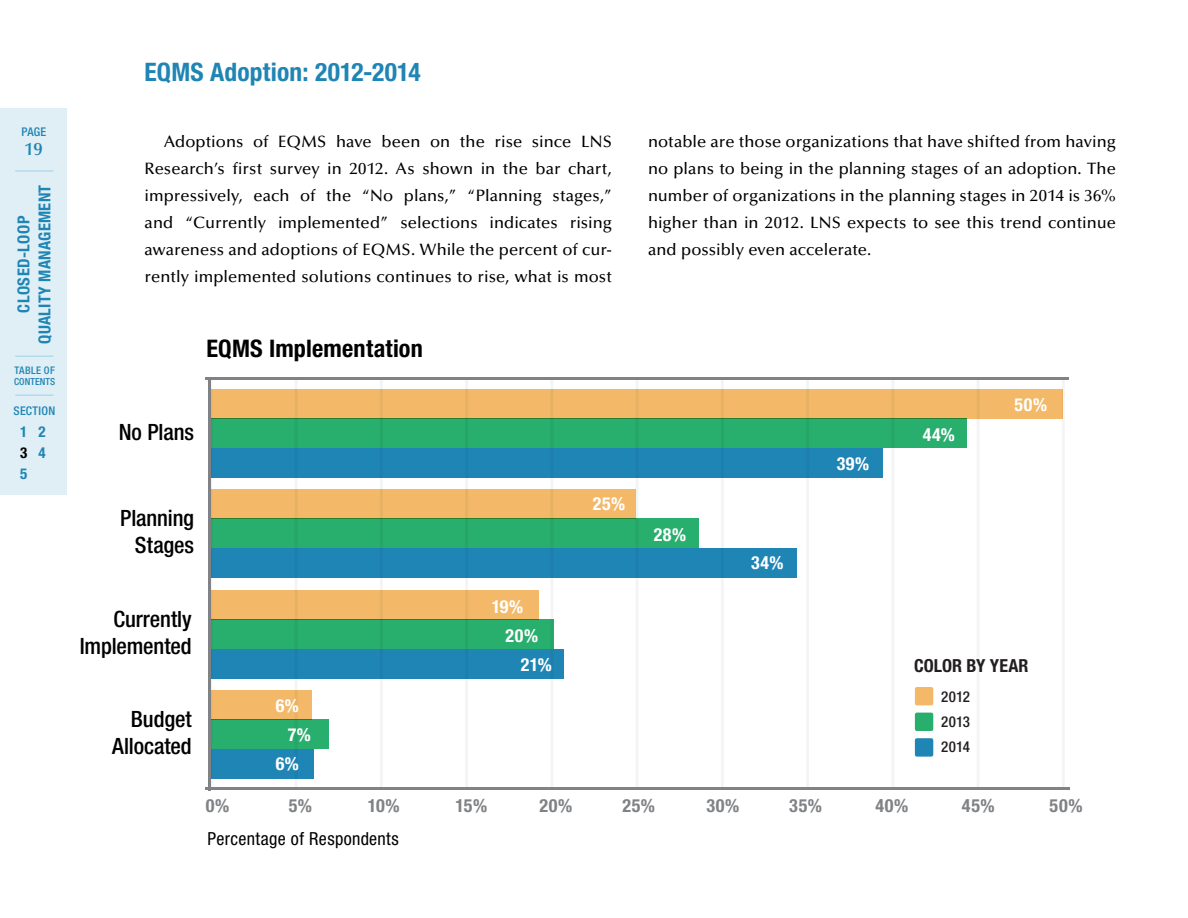
<style>
.page{position:relative;width:1188px;height:918px;background:#fff}
.page>*{position:absolute;margin:0;border:0;box-sizing:border-box;transform-origin:0 0}
.t1{font:700 condensed 25.5px "Helvetica Neue LT Std";letter-spacing:.01em;color:#1f85b5}
.t2{font:700 condensed 24.3px "Helvetica Neue LT Std";letter-spacing:.01em;color:#000}
.t3{font:500 condensed 22.5px/27px "Helvetica Neue LT Std";letter-spacing:-.005em;color:#000;text-align:right}
.t4{font:700 condensed 18.15px "Helvetica Neue LT Std";letter-spacing:.04em;color:#808285}
.t5{font:700 condensed 18px "Helvetica Neue LT Std";letter-spacing:.035em;color:#fff}
.t6{font:condensed 18px "Helvetica Neue LT Std";letter-spacing:.02em;color:#000}
.t7{font:700 condensed 18px "Helvetica Neue LT Std";color:#231f20}
.t8{font:600 18px "Optima LT Std";color:#1f85b5}
.t9{font:500 16.5px/27px "Optima LT Std";letter-spacing:.005em;color:#000;text-align:justify}
.t10{font:700 condensed 16.5px/21px "Helvetica Neue LT Std";letter-spacing:.025em;color:#1f85b5;text-align:center}
.t11{font:500 condensed 15px "Helvetica Neue LT Std";letter-spacing:.01em;color:#231f20}
.t12{font:700 condensed 15px "Helvetica Neue LT Std";color:#1f85b5}
.t13{font:700 condensed 15px "Helvetica Neue LT Std";color:#000}
.t14{font:500 condensed 12px "Helvetica Neue LT Std";letter-spacing:.02em;color:#1f85b5}
.t15{font:500 condensed 10.5px "Helvetica Neue LT Std";letter-spacing:.04em;color:#1f85b5}
.t16{font:500 condensed 9.75px "Helvetica Neue LT Std";letter-spacing:.015em;color:#1f85b5}
</style>
<div class="page">
<div style="left:0;top:108px;width:67px;height:387px;background:#dfeff5"></div>
<hr style="left:16px;top:170px;width:37px;height:2px;background:#b4dbec">
<hr style="left:16px;top:355px;width:37px;height:2px;background:#b4dbec">
<hr style="left:16px;top:394px;width:37px;height:2px;background:#b4dbec">
<svg style="left:211px;top:380px;width:853px;height:407px"></svg>
<div style="left:211px;top:389px;width:851px;height:29px;background:#f3b968"></div>
<div style="left:211px;top:489px;width:425px;height:30px;background:#f3b968"></div>
<div style="left:211px;top:590px;width:328px;height:30px;background:#f3b968"></div>
<div style="left:211px;top:690px;width:101px;height:30px;background:#f3b968"></div>
<div style="left:211px;top:418px;width:756px;height:30px;background:#28ae6d"></div>
<div style="left:211px;top:519px;width:488px;height:29px;background:#28ae6d"></div>
<div style="left:211px;top:620px;width:342px;height:29px;background:#28ae6d"></div>
<div style="left:211px;top:720px;width:117px;height:29px;background:#28ae6d"></div>
<div style="left:211px;top:448px;width:672px;height:29px;background:#1f85b5"></div>
<div style="left:211px;top:548px;width:585px;height:30px;background:#1f85b5"></div>
<div style="left:211px;top:649px;width:353px;height:29px;background:#1f85b5"></div>
<div style="left:211px;top:749px;width:103px;height:29px;background:#1f85b5"></div>
<hr style="left:208px;top:380px;width:3px;height:410px;background:#808285">
<hr style="left:206px;top:787px;width:864px;height:3px;background:#808285">
<hr style="left:206px;top:377px;width:863px;height:3px;background:#808285">
<svg style="left:915px;top:687px;width:18px;height:18px"></svg>
<svg style="left:915px;top:713px;width:18px;height:18px"></svg>
<svg style="left:915px;top:738px;width:18px;height:19px"></svg>
<p class="t14" style="left:21px;top:125px;width:26px">PAGE</p>
<p class="t8" style="left:24px;top:139px;width:20px">19</p>
<p class="t10" style="left:13px;top:344px;width:160px;rotate:-90deg">CLOSED-LOOP<br>QUALITY MANAGEMENT</p>
<p class="t15" style="left:14px;top:364px;width:42px">TABLE OF</p>
<p class="t16" style="left:14px;top:376px;width:43px">CONTENTS</p>
<p class="t14" style="left:14px;top:403px;width:43px">SECTION</p>
<p class="t12" style="left:20px;top:423px;width:9px">1</p>
<p class="t13" style="left:20px;top:444px;width:9px">3</p>
<p class="t12" style="left:20px;top:465px;width:9px">5</p>
<p class="t12" style="left:38px;top:423px;width:9px">2</p>
<p class="t12" style="left:38px;top:444px;width:9px">4</p>
<p class="t1" style="left:145px;top:56px;width:278px">EQMS Adoption: 2012-2014</p>
<p class="t9" style="left:145px;top:128px;width:469px;text-indent:20px">Adoptions of EQMS have been on the rise since LNS Research’s first survey in 2012. As shown in the bar chart, impressively, each of the “No plans,” “Planning stages,” and “Currently implemented” selections indicates rising awareness and adoptions of EQMS. While the percent of cur&shy;rently implemented solutions continues to rise, what is most</p>
<p class="t9" style="left:648px;top:128px;width:470px">notable are those organizations that have shifted from having no plans to being in the planning stages of an adoption. The number of organizations in the planning stages in 2014 is 36% higher than in 2012. LNS expects to see this trend continue and possibly even accelerate.</p>
<p class="t2" style="left:207px;top:334px;width:218px">EQMS Implementation</p>
<p class="t3" style="left:119px;top:418px;width:77px">No Plans</p>
<p class="t3" style="left:120px;top:504px;width:75px">Planning</p>
<p class="t3" style="left:135px;top:531px;width:61px">Stages</p>
<p class="t3" style="left:113px;top:605px;width:80px">Currently</p>
<p class="t3" style="left:80px;top:632px;width:114px">Implemented</p>
<p class="t3" style="left:112px;top:705px;width:81px">Budget<br>Allocated</p>
<p class="t5" style="left:276px;top:695px;width:25px">6%</p>
<p class="t5" style="left:288px;top:723px;width:25px">7%</p>
<p class="t5" style="left:276px;top:753px;width:25px">6%</p>
<p class="t5" style="left:492px;top:595px;width:33px">19%</p>
<p class="t5" style="left:506px;top:625px;width:34px">20%</p>
<p class="t5" style="left:521px;top:654px;width:33px">21%</p>
<p class="t5" style="left:593px;top:492px;width:34px">25%</p>
<p class="t5" style="left:654px;top:523px;width:34px">28%</p>
<p class="t5" style="left:751px;top:552px;width:34px">34%</p>
<p class="t5" style="left:837px;top:452px;width:34px">39%</p>
<p class="t5" style="left:923px;top:424px;width:34px">44%</p>
<p class="t5" style="left:1015px;top:394px;width:34px">50%</p>
<p class="t7" style="left:914px;top:655px;width:116px">COLOR BY YEAR</p>
<p class="t11" style="left:941px;top:688px;width:30px">2012</p>
<p class="t11" style="left:941px;top:713px;width:30px">2013</p>
<p class="t11" style="left:941px;top:738px;width:30px">2014</p>
<p class="t4" style="left:206px;top:795px;width:25px">0%</p>
<p class="t4" style="left:289px;top:795px;width:25px">5%</p>
<p class="t4" style="left:368px;top:795px;width:33px">10%</p>
<p class="t4" style="left:456px;top:795px;width:33px">15%</p>
<p class="t4" style="left:540px;top:795px;width:34px">20%</p>
<p class="t4" style="left:622px;top:795px;width:34px">25%</p>
<p class="t4" style="left:706px;top:795px;width:34px">30%</p>
<p class="t4" style="left:789px;top:795px;width:34px">35%</p>
<p class="t4" style="left:875px;top:795px;width:35px">40%</p>
<p class="t4" style="left:962px;top:795px;width:34px">45%</p>
<p class="t4" style="left:1050px;top:795px;width:34px">50%</p>
<p class="t6" style="left:208px;top:828px;width:193px">Percentage of Respondents</p>
</div>
